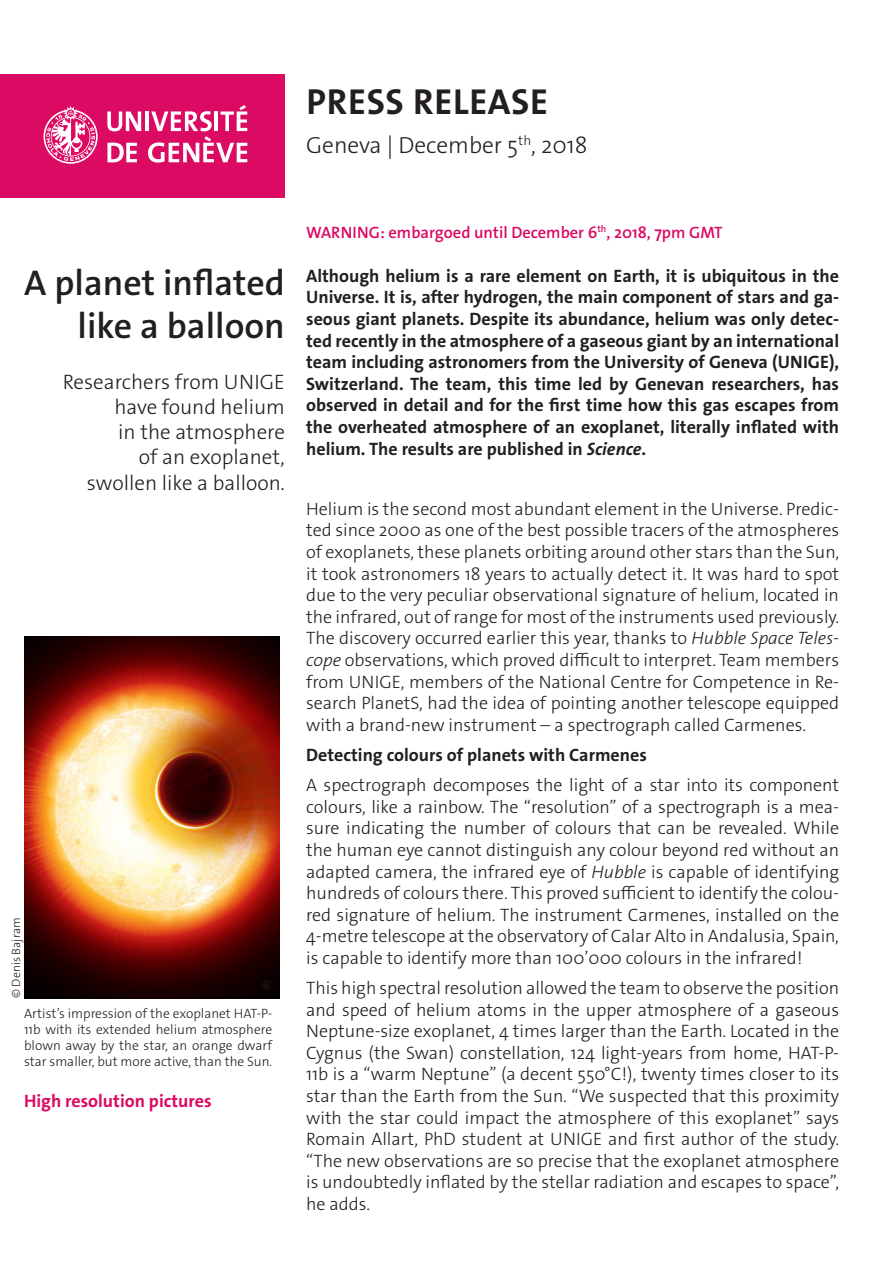
<style>
.page{position:relative;width:893px;height:1263px;background:#fff}
.page>*{position:absolute;margin:0;border:0;box-sizing:border-box;transform-origin:0 0}
._4__texte_courant{font:700 36.3px "The Sans Os F";letter-spacing:.02em;color:#231f20}
._1__grand_titre{font:600 36px/43.2px "The Sans Os F";color:#231f20;text-align:right}
._4__texte_courant-2{font:300 23.4px "The Sans Os F";color:#231f20}
._1__grand_titre-2{font:300 21px/25.2px "The Sans Os F";color:#231f20;text-align:right}
._4__texte_courant-3{font:300 18px/21.6px "The Sans Os F";color:#231f20;text-align:justify}
._4__texte_courant-4{font:700 18px/21.6px "The Sans Os F";color:#231f20;text-align:justify}
.t1{font:700 18px "The Sans Os F";color:#db0a62}
.embargo{font:600 16.5px "The Sans Os F";color:#db0a62}
.t2{font:300 13.5px/16.2px "The Sans Os F";color:#231f20;text-align:justify}
.t3{font:300 12px "The Sans Os F";color:#231f20}
.s1{font-style:italic}
</style>
<div class="page">
<div style="left:0;top:74px;width:285px;height:124px;background:#db0a62"></div>
<svg style="left:44px;top:106px;width:54px;height:58px"></svg>
<svg style="left:107px;top:111px;width:34px;height:20px"></svg>
<hr style="left:145px;top:111px;width:4px;height:20px;background:#fff">
<svg style="left:107px;top:143px;width:30px;height:19px"></svg>
<svg style="left:148px;top:105px;width:99px;height:58px"></svg>
<img style="left:24px;top:637px;width:256px;height:361px">
<p class="_4__texte_courant" style="left:306px;top:78px;width:243px">PRESS RELEASE</p>
<p class="_4__texte_courant-2" style="left:306px;top:130px;width:283px">Geneva | December 5<sup>th</sup>, 2018</p>
<p class="_1__grand_titre" style="left:24px;top:262px;width:262px">A planet inflated like a balloon</p>
<p class="_1__grand_titre-2" style="left:63px;top:369px;width:224px">Researchers from UNIGE have found helium<br>in the atmosphere<br>of an exoplanet,<br>swollen like a balloon.</p>
<p class="t3" style="left:8px;top:998px;width:82px;rotate:-90deg">© Denis Bajram</p>
<p class="t2" style="left:24px;top:1005px;width:250px">Artist’s impression of the exoplanet HAT-P-11b with its extended helium atmosphere blown away by the star, an orange dwarf star smaller, but more active, than the Sun.</p>
<p class="t1" style="left:24px;top:1089px;width:189px">High resolution pictures</p>
<p class="embargo" style="left:306px;top:222px;width:418px">WARNING: embargoed until December 6<sup>th</sup>, 2018, 7pm GMT</p>
<p class="_4__texte_courant-4" style="left:306px;top:265px;width:534px">Although helium is a rare element on Earth, it is ubiquitous in the Universe. It is, after hydrogen, the main component of stars and ga&shy;seous giant planets. Despite its abundance, helium was only detec&shy;ted recently in the atmosphere of a gaseous giant by an international team including astronomers from the University of Geneva (UNIGE), Switzerland. The team, this time led by Genevan researchers, has observed in detail and for the first time how this gas escapes from the overheated atmosphere of an exoplanet, literally inflated with helium. The results are published in <span class="s1">Science</span>.</p>
<p class="_4__texte_courant-3" style="left:306px;top:498px;width:534px">Helium is the second most abundant element in the Universe. Predic&shy;ted since 2000 as one of the best possible tracers of the atmospheres of exoplanets, these planets orbiting around other stars than the Sun, it took astronomers 18 years to actually detect it. It was hard to spot due to the very peculiar observational signature of helium, located in the infrared, out of range for most of the instruments used previously.<br>The discovery occurred earlier this year, thanks to <span class="s1">Hubble Space Teles&shy;cope</span> observations, which proved difficult to interpret. Team members from UNIGE, members of the National Centre for Competence in Re&shy;search PlanetS, had the idea of pointing another telescope equipped with a brand-new instrument – a spectrograph called Carmenes.</p>
<p class="_4__texte_courant-4" style="left:306px;top:744px;width:342px">Detecting colours of planets with Carmenes</p>
<p class="_4__texte_courant-3" style="left:306px;top:774px;width:534px">A spectrograph decomposes the light of a star into its component colours, like a rainbow. The “resolution” of a spectrograph is a mea&shy;sure indicating the number of colours that can be revealed. While the human eye cannot distinguish any colour beyond red without an adapted camera, the infrared eye of <span class="s1">Hubble</span> is capable of identifying hundreds of colours there. This proved sufficient to identify the colou&shy;red signature of helium. The instrument Carmenes, installed on the 4-metre telescope at the observatory of Calar Alto in Andalusia, Spain, is capable to identify more than 100’000 colours in the infrared!</p>
<p class="_4__texte_courant-3" style="left:306px;top:977px;width:534px">This high spectral resolution allowed the team to observe the position and speed of helium atoms in the upper atmosphere of a gaseous Neptune-size exoplanet, 4 times larger than the Earth. Located in the Cygnus (the Swan) constellation, 124 light-years from home, HAT-P-11b is a “warm Neptune” (a decent 550°C!), twenty times closer to its star than the Earth from the Sun. “We suspected that this proximity with the star could impact the atmosphere of this exoplanet” says Romain Allart, PhD student at UNIGE and first author of the study. “The new observations are so precise that the exoplanet atmosphere is undoubtedly inflated by the stellar radiation and escapes to space”, he adds.</p>
</div>
